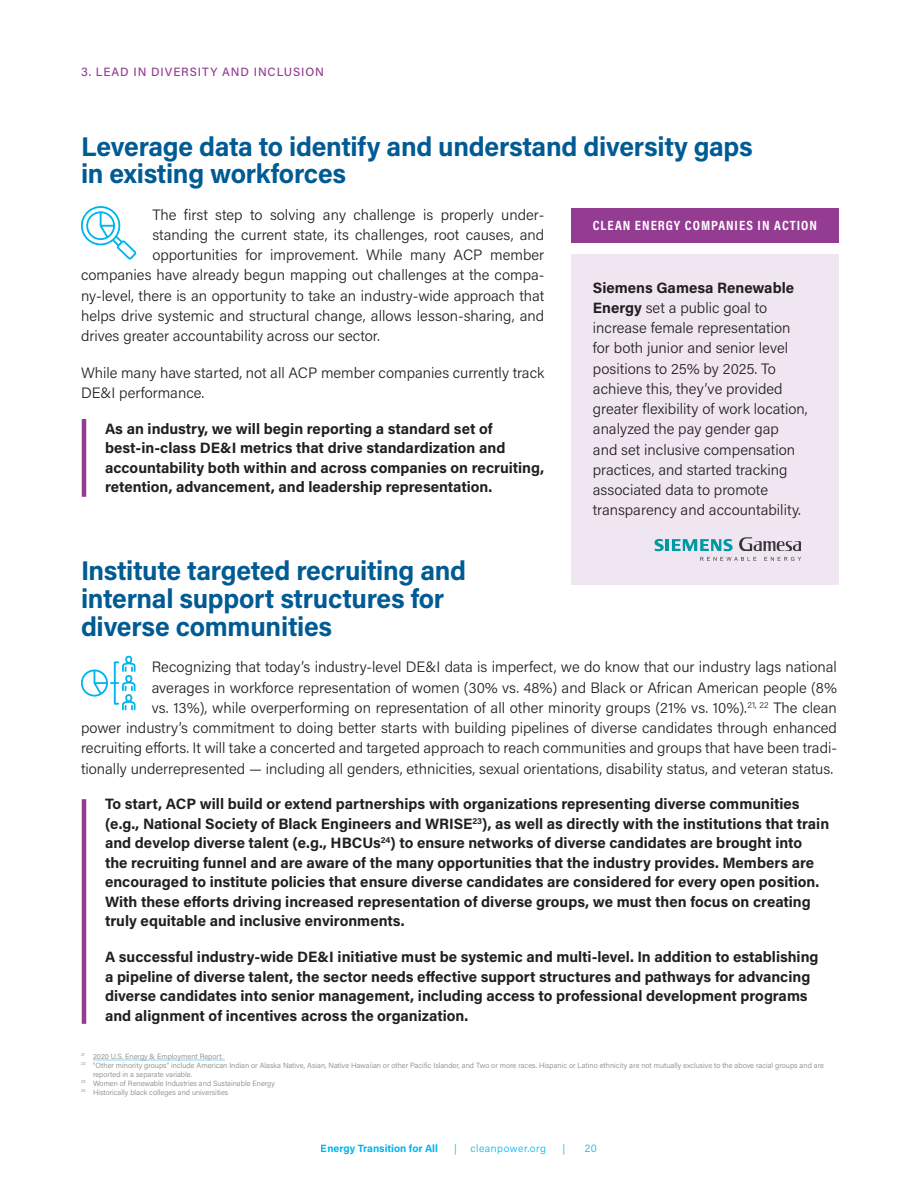
<style>
.page{position:relative;width:918px;height:1188px;background:#fff}
.page>*{position:absolute;margin:0;border:0;box-sizing:border-box;transform-origin:0 0}
.ABC{font:700 27px/27.8px "Acumin Pro";letter-spacing:-.01em;color:#005b94}
.Body-LIGHT{font:700 27px/27.8px "Acumin Pro";letter-spacing:-.01em;color:#005b94}
.Body-LIGHT-2{font:300 15px/20.2px "Acumin Pro";color:#231f20}
.CLOSING_Lt_Blue{font:700 15px/19.5px "Acumin Pro";color:#231f20}
.Body-LIGHT-3{font:700 13.5px "Acumin Pro Cond";letter-spacing:.07em;color:#fff;scale:1.05 1}
.Section-BLACK{font:500 12px "Acumin Pro";letter-spacing:.075em;color:#943b92}
.t1{font:700 10.5px "Acumin Pro";color:#00b5ef}
.t2{font:300 10.5px "Acumin Pro";letter-spacing:.05em;color:#00b5ef}
.t3{font:300 7.5px/9px "Acumin Pro";color:#808285}
.s1{font-weight:700}
</style>
<div class="page">
<svg style="left:81px;top:206px;width:55px;height:53px"></svg>
<svg style="left:81px;top:656px;width:55px;height:54px"></svg>
<hr style="left:93px;top:1060px;width:132px;height:1px;background:#80daf7">
<hr style="left:82px;top:419px;width:4px;height:78px;background:#943b92">
<div style="left:571px;top:255px;width:268px;height:330px;background:#f0e6f1"></div>
<div style="left:571px;top:208px;width:268px;height:35px;background:#943b92"></div>
<svg style="left:655px;top:539px;width:78px;height:12px"></svg>
<svg style="left:739px;top:537px;width:62px;height:14px"></svg>
<svg style="left:764px;top:557px;width:37px;height:4px"></svg>
<svg style="left:700px;top:557px;width:56px;height:4px"></svg>
<hr style="left:82px;top:799px;width:4px;height:225px;background:#943b92">
<p class="Section-BLACK" style="left:81px;top:63px;width:244px">3. LEAD IN DIVERSITY AND INCLUSION</p>
<p class="Body-LIGHT" style="left:81px;top:131px;width:673px">Leverage data to identify and understand diversity gaps in existing workforces</p>
<p class="Body-LIGHT-2" style="left:152px;top:204px;width:393px">The first step to solving any challenge is properly under-</p>
<p class="Body-LIGHT-2" style="left:152px;top:224px;width:393px">standing the current state, its challenges, root causes, and</p>
<p class="Body-LIGHT-2" style="left:152px;top:244px;width:393px">opportunities for improvement. While many ACP member</p>
<p class="Body-LIGHT-2" style="left:81px;top:265px;width:465px">companies have already begun mapping out challenges at the compa-</p>
<p class="Body-LIGHT-2" style="left:81px;top:285px;width:465px">ny-level, there is an opportunity to take an industry-wide approach that</p>
<p class="Body-LIGHT-2" style="left:81px;top:305px;width:465px">helps drive systemic and structural change, allows lesson-sharing, and</p>
<p class="Body-LIGHT-2" style="left:81px;top:325px;width:300px">drives greater accountability across our sector.</p>
<p class="Body-LIGHT-2" style="left:81px;top:362px;width:465px">While many have started, not all ACP member companies currently track<br>DE&amp;I performance.</p>
<p class="CLOSING_Lt_Blue" style="left:105px;top:418px;width:441px">As an industry, we will begin reporting a standard set of best-in-class DE&amp;I metrics that drive standardization and accountability both within and across companies on recruiting, retention, advancement, and leadership representation.</p>
<p class="Body-LIGHT-3" style="left:593px;top:217px;width:215px">CLEAN ENERGY COMPANIES IN ACTION</p>
<p class="Body-LIGHT-2" style="left:593px;top:277px;width:216px"><span class="s1">Siemens Gamesa Renewable<br>Energy</span> set a public goal to increase female representation for both junior and senior level positions to 25% by 2025. To achieve this, they’ve provided greater flexibility of work location, analyzed the pay gender gap<br>and set inclusive compensation practices, and started tracking associated data to promote transparency and accountability.</p>
<p class="ABC" style="left:81px;top:556px;width:387px">Institute targeted recruiting and internal support structures for diverse communities</p>
<p class="Body-LIGHT-2" style="left:81px;top:656px;width:758px;text-align:right">Recognizing that today’s industry-level DE&amp;I data is imperfect, we do know that our industry lags national<br>averages in workforce representation of women (30% vs. 48%) and Black or African American people (8%<br>vs. 13%), while overperforming on representation of all other minority groups (21% vs. 10%).<sup>21,</sup> <sup>22</sup> The clean<br>power industry’s commitment to doing better starts with building pipelines of diverse candidates through enhanced recruiting efforts. It will take a concerted and targeted approach to reach communities and groups that have been tradi&shy;tionally underrepresented — including all genders, ethnicities, sexual orientations, disability status, and veteran status.</p>
<p class="CLOSING_Lt_Blue" style="left:105px;top:794px;width:726px">To start, ACP will build or extend partnerships with organizations representing diverse communities (e.g., National Society of Black Engineers and WRISE<sup>23</sup>), as well as directly with the institutions that train and develop diverse talent (e.g., HBCUs<sup>24</sup>) to ensure networks of diverse candidates are brought into<br>the recruiting funnel and are aware of the many opportunities that the industry provides. Members are encouraged to institute policies that ensure diverse candidates are considered for every open position.<br>With these efforts driving increased representation of diverse groups, we must then focus on creating truly equitable and inclusive environments.</p>
<p class="CLOSING_Lt_Blue" style="left:105px;top:946px;width:715px">A successful industry-wide DE&amp;I initiative must be systemic and multi-level. In addition to establishing a pipeline of diverse talent, the sector needs effective support structures and pathways for advancing diverse candidates into senior management, including access to professional development programs and alignment of incentives across the organization.</p>
<p class="t3" style="left:81px;top:1051px;width:144px"><sup>21</sup> 2020 U.S. Energy &amp; Employment Report.</p>
<p class="t3" style="left:93px;top:1060px;width:732px;text-indent:-12px"><sup>22</sup> “Other minority groups” include American Indian or Alaska Native, Asian, Native Hawaiian or other Pacific Islander, and Two or more races. Hispanic or Latino ethnicity are not mutually exclusive to the above racial groups and are reported in a separate variable.</p>
<p class="t3" style="left:81px;top:1078px;width:196px"><sup>23</sup> Women of Renewable Industries and Sustainable Energy</p>
<p class="t3" style="left:81px;top:1087px;width:149px"><sup>24</sup> Historically black colleges and universities</p>
<p class="t1" style="left:321px;top:1141px;width:119px">Energy Transition for All</p>
<p class="t2" style="left:454px;top:1141px;width:4px">|</p>
<p class="t2" style="left:470px;top:1141px;width:77px">cleanpower.org</p>
<p class="t2" style="left:563px;top:1141px;width:4px">|</p>
<p class="t2" style="left:585px;top:1141px;width:14px">20</p>
</div>
